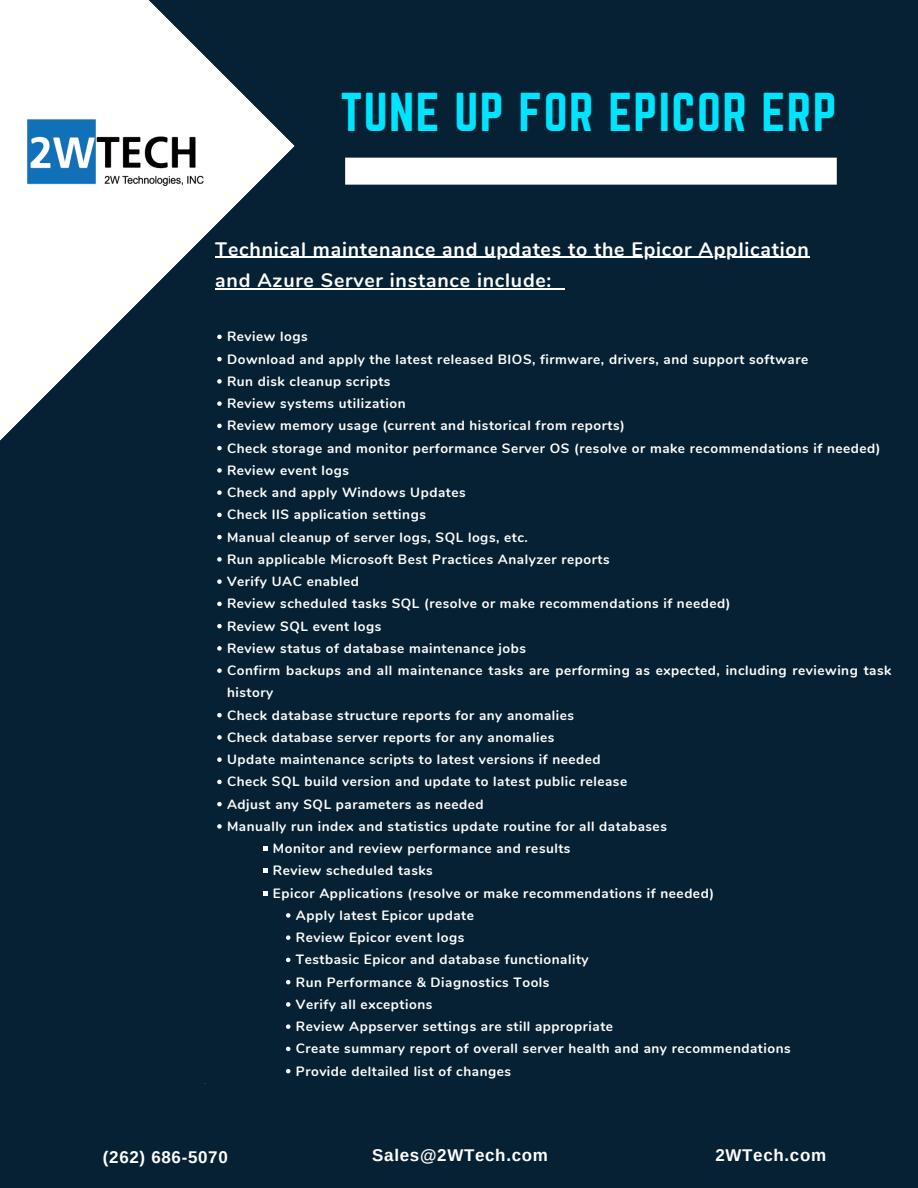
<style>
.page{position:relative;width:918px;height:1188px;background:#062133}
.page>*{position:absolute;margin:0;border:0;box-sizing:border-box;transform-origin:0 0}
.t1{font:47.85px "Norwester";letter-spacing:.03em;color:#00e5ff}
.t2{font:700 19.5px/31.5px "Nunito";letter-spacing:.04em;color:#fff}
.t3{font:700 16.95px "Arimo";letter-spacing:.04em;color:#fff}
.t4{font:700 13.5px "Nunito";letter-spacing:.04em;color:#fff}
</style>
<div class="page">
<svg style="left:0;top:0;width:295px;height:540px"></svg>
<img style="left:28px;top:120px;width:175px;height:65px">
<div style="left:345px;top:158px;width:492px;height:27px;background:#fff"></div>
<hr style="left:215px;top:257px;width:595px;height:1px;background:#fff">
<hr style="left:215px;top:288px;width:337px;height:1px;background:#fff">
<svg style="left:552px;top:288px;width:12px;height:1px"></svg>
<svg style="left:217px;top:335px;width:5px;height:4px"></svg>
<svg style="left:217px;top:357px;width:5px;height:4px"></svg>
<svg style="left:217px;top:379px;width:5px;height:5px"></svg>
<svg style="left:217px;top:401px;width:5px;height:5px"></svg>
<svg style="left:217px;top:424px;width:5px;height:4px"></svg>
<svg style="left:217px;top:446px;width:5px;height:4px"></svg>
<svg style="left:217px;top:468px;width:5px;height:5px"></svg>
<svg style="left:217px;top:490px;width:5px;height:5px"></svg>
<svg style="left:217px;top:513px;width:5px;height:4px"></svg>
<svg style="left:217px;top:535px;width:5px;height:4px"></svg>
<svg style="left:217px;top:557px;width:5px;height:5px"></svg>
<svg style="left:217px;top:579px;width:5px;height:5px"></svg>
<svg style="left:217px;top:602px;width:5px;height:4px"></svg>
<svg style="left:217px;top:624px;width:5px;height:4px"></svg>
<svg style="left:217px;top:646px;width:5px;height:5px"></svg>
<svg style="left:217px;top:668px;width:5px;height:5px"></svg>
<svg style="left:217px;top:713px;width:5px;height:4px"></svg>
<svg style="left:217px;top:735px;width:5px;height:5px"></svg>
<svg style="left:217px;top:757px;width:5px;height:5px"></svg>
<svg style="left:217px;top:780px;width:5px;height:4px"></svg>
<svg style="left:217px;top:802px;width:5px;height:4px"></svg>
<svg style="left:217px;top:824px;width:5px;height:5px"></svg>
<svg style="left:263px;top:846px;width:5px;height:5px"></svg>
<svg style="left:263px;top:869px;width:5px;height:4px"></svg>
<svg style="left:263px;top:891px;width:5px;height:4px"></svg>
<svg style="left:286px;top:913px;width:4px;height:5px"></svg>
<svg style="left:286px;top:935px;width:4px;height:5px"></svg>
<svg style="left:286px;top:958px;width:4px;height:4px"></svg>
<svg style="left:286px;top:980px;width:4px;height:4px"></svg>
<svg style="left:286px;top:1002px;width:4px;height:5px"></svg>
<svg style="left:286px;top:1024px;width:4px;height:5px"></svg>
<svg style="left:286px;top:1047px;width:4px;height:4px"></svg>
<svg style="left:286px;top:1069px;width:4px;height:4px"></svg>
<h1 class="t1" style="left:340px;top:84px;width:498px">TUNE UP FOR EPICOR ERP</h1>
<h2 class="t2" style="left:215px;top:234px;width:595px">Technical maintenance and updates to the Epicor Application and Azure Server instance include:</h2>
<p class="t4" style="left:227px;top:328px;width:82px">Review logs</p>
<p class="t4" style="left:227px;top:350px;width:583px">Download and apply the latest released BIOS, firmware, drivers, and support software</p>
<p class="t4" style="left:227px;top:372px;width:165px">Run disk cleanup scripts</p>
<p class="t4" style="left:227px;top:394px;width:180px">Review systems utilization</p>
<p class="t4" style="left:227px;top:417px;width:399px">Review memory usage (current and historical from reports)</p>
<p class="t4" style="left:227px;top:439px;width:655px">Check storage and monitor performance Server OS (resolve or make recommendations if needed)</p>
<p class="t4" style="left:227px;top:461px;width:123px">Review event logs</p>
<p class="t4" style="left:227px;top:483px;width:240px">Check and apply Windows Updates</p>
<p class="t4" style="left:227px;top:506px;width:200px">Check IIS application settings</p>
<p class="t4" style="left:227px;top:528px;width:302px">Manual cleanup of server logs, SQL logs, etc.</p>
<p class="t4" style="left:227px;top:550px;width:384px">Run applicable Microsoft Best Practices Analyzer reports</p>
<p class="t4" style="left:227px;top:573px;width:134px">Verify UAC enabled</p>
<p class="t4" style="left:227px;top:595px;width:505px">Review scheduled tasks SQL (resolve or make recommendations if needed)</p>
<p class="t4" style="left:227px;top:617px;width:156px">Review SQL event logs</p>
<p class="t4" style="left:227px;top:639px;width:301px">Review status of database maintenance jobs</p>
<p class="t4" style="left:227px;top:662px;width:666px">Confirm backups and all maintenance tasks are performing as expected, including reviewing task</p>
<p class="t4" style="left:227px;top:684px;width:48px">history</p>
<p class="t4" style="left:227px;top:706px;width:349px">Check database structure reports for any anomalies</p>
<p class="t4" style="left:227px;top:728px;width:329px">Check database server reports for any anomalies</p>
<p class="t4" style="left:227px;top:751px;width:375px">Update maintenance scripts to latest versions if needed</p>
<p class="t4" style="left:227px;top:773px;width:402px">Check SQL build version and update to latest public release</p>
<p class="t4" style="left:227px;top:795px;width:258px">Adjust any SQL parameters as needed</p>
<p class="t4" style="left:227px;top:817px;width:441px">Manually run index and statistics update routine for all databases</p>
<p class="t4" style="left:273px;top:840px;width:299px">Monitor and review performance and results</p>
<p class="t4" style="left:273px;top:862px;width:161px">Review scheduled tasks</p>
<p class="t4" style="left:273px;top:884px;width:443px">Epicor Applications (resolve or make recommendations if needed)</p>
<p class="t4" style="left:296px;top:906px;width:180px">Apply latest Epicor update</p>
<p class="t4" style="left:296px;top:929px;width:170px">Review Epicor event logs</p>
<p class="t4" style="left:296px;top:951px;width:294px">Testbasic Epicor and database functionality</p>
<p class="t4" style="left:296px;top:973px;width:255px">Run Performance &amp; Diagnostics Tools</p>
<p class="t4" style="left:296px;top:995px;width:138px">Verify all exceptions</p>
<p class="t4" style="left:296px;top:1018px;width:319px">Review Appserver settings are still appropriate</p>
<p class="t4" style="left:296px;top:1040px;width:496px">Create summary report of overall server health and any recommendations</p>
<p class="t4" style="left:296px;top:1062px;width:217px">Provide deltailed list of changes</p>
<p class="t3" style="left:103px;top:1148px;width:126px">(262) 686-5070</p>
<p class="t3" style="left:372px;top:1145px;width:177px">Sales@2WTech.com</p>
<p class="t3" style="left:715px;top:1145px;width:112px">2WTech.com</p>
</div>
